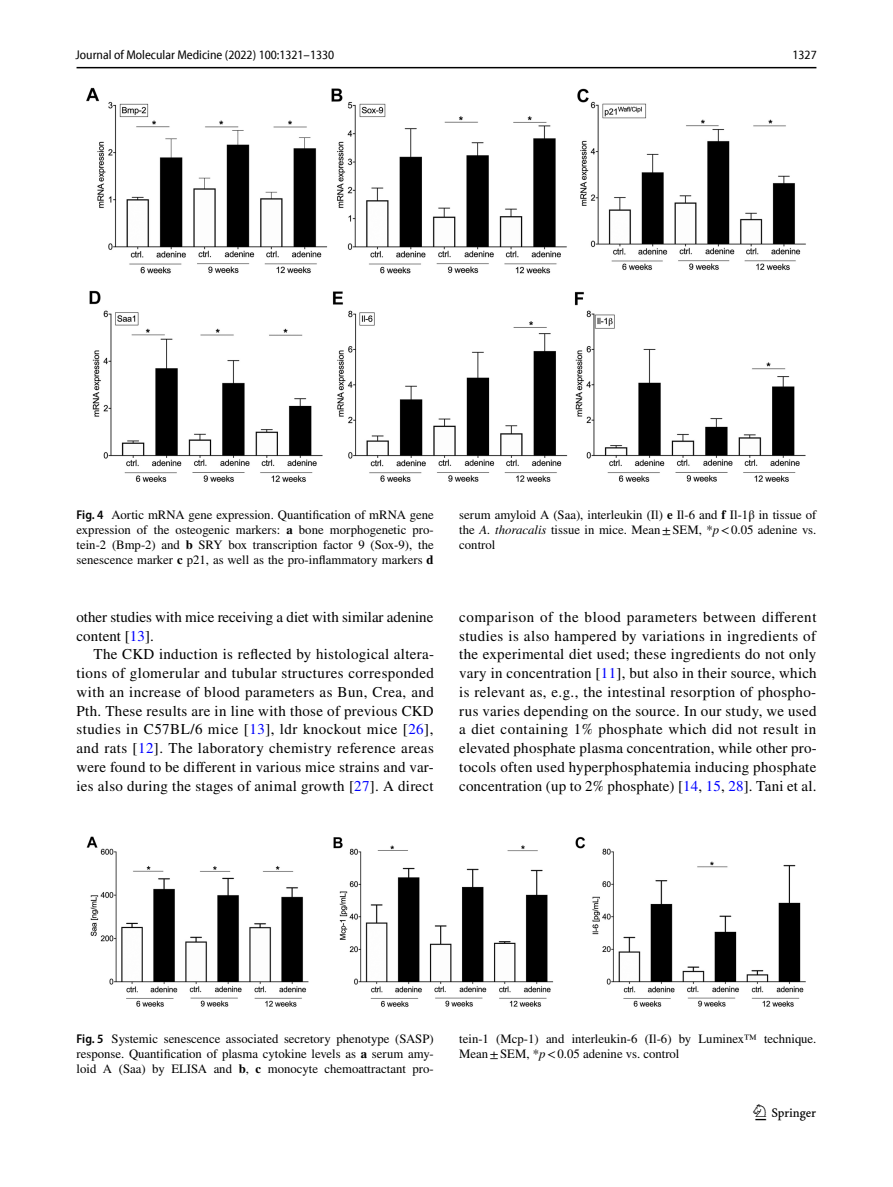
<style>
.page{position:relative;width:893px;height:1187px;background:#fff}
.page>*{position:absolute;margin:0;border:0;box-sizing:border-box;transform-origin:0 0}
.t1{font:22.5px "Springnew Regular 3";color:#000}
.t2{font:15px/18.8px "STIX";letter-spacing:.01em;color:#000;text-align:justify}
.t3{font:12.75px/15px "STIX";color:#000;text-align:justify}
.t4{font:semi-condensed 12.75px "Myriad Pro Unic";color:#000}
.s1{font-family:"Myriad Pro";font-weight:600;font-stretch:semi-condensed}
.s2{font-weight:700}
.s3{font-style:italic}
.s4{color:#00f}
</style>
<div class="page">
<hr style="left:77px;top:67px;width:739px;height:1px;background:#000">
<img style="left:86px;top:87px;width:720px;height:396px">
<img style="left:86px;top:836px;width:720px;height:171px">
<p class="t4" style="left:76px;top:50px;width:260px">Journal of Molecular Medicine (2022) 100:1321–1330</p>
<p class="t4" style="left:792px;top:50px;width:26px">1327</p>
<p class="t3" style="left:77px;top:508px;width:359px"><span class="s1">Fig. 4</span> Aortic mRNA gene expression. Quantification of mRNA gene expression of the osteogenic markers: <span class="s2">a</span> bone morphogenetic pro&shy;tein-2 (Bmp-2) and <span class="s2">b</span> SRY box transcription factor 9 (Sox-9), the senescence marker <span class="s2">c</span> p21, as well as the pro-inflammatory markers <span class="s2">d</span></p>
<p class="t3" style="left:459px;top:507px;width:359px">serum amyloid A (Saa), interleukin (Il) <span class="s2">e</span> Il-6 and <span class="s2">f</span> Il-1β in tissue of the <span class="s3">A. thoracalis</span> tissue in mice. Mean±SEM, *<span class="s3">p</span>&lt;0.05 adenine vs. control</p>
<p class="t2" style="left:77px;top:608px;width:358px">other studies with mice receiving a diet with similar adenine content [<span class="s4">13</span>].</p>
<p class="t2" style="left:77px;top:646px;width:359px;text-indent:17px">The CKD induction is reflected by histological altera&shy;tions of glomerular and tubular structures corresponded with an increase of blood parameters as Bun, Crea, and Pth. These results are in line with those of previous CKD studies in C57BL/6 mice [<span class="s4">13</span>], ldr knockout mice [<span class="s4">26</span>], and rats [<span class="s4">12</span>]. The laboratory chemistry reference areas were found to be different in various mice strains and var&shy;ies also during the stages of animal growth [<span class="s4">27</span>]. A direct</p>
<p class="t2" style="left:459px;top:608px;width:359px">comparison of the blood parameters between different studies is also hampered by variations in ingredients of the experimental diet used; these ingredients do not only vary in concentration [<span class="s4">11</span>], but also in their source, which is relevant as, e.g., the intestinal resorption of phospho&shy;rus varies depending on the source. In our study, we used a diet containing 1% phosphate which did not result in elevated phosphate plasma concentration, while other pro&shy;tocols often used hyperphosphatemia inducing phosphate concentration (up to 2% phosphate) [<span class="s4">14</span>, <span class="s4">15</span>, <span class="s4">28</span>]. Tani et al.</p>
<p class="t3" style="left:77px;top:1032px;width:359px"><span class="s1">Fig. 5</span> Systemic senescence associated secretory phenotype (SASP) response. Quantification of plasma cytokine levels as <span class="s2">a</span> serum amy&shy;loid A (Saa) by ELISA and <span class="s2">b</span>, <span class="s2">c</span> monocyte chemoattractant pro-</p>
<p class="t3" style="left:459px;top:1032px;width:359px">tein-1 (Mcp-1) and interleukin-6 (Il-6) by Luminex™ technique.<br>Mean±SEM, *<span class="s3">p</span>&lt;0.05 adenine vs. control</p>
<h1 class="t1" style="left:755px;top:1104px;width:62px">1 3</h1>
</div>
